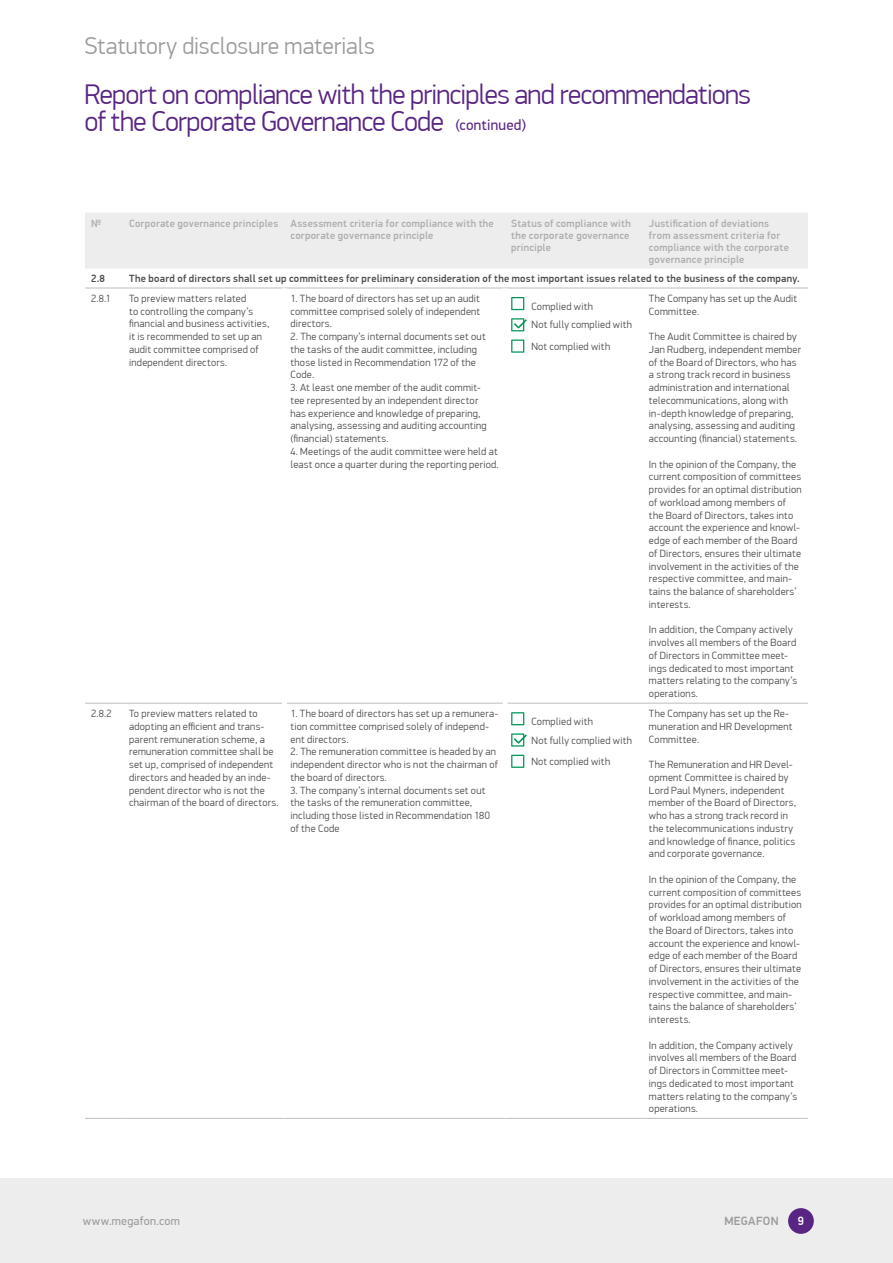
<style>
.page{position:relative;width:893px;height:1263px;background:#fff}
.page>*{position:absolute;margin:0;border:0;box-sizing:border-box;transform-origin:0 0}
.t1{font:300 28.5px/27px "PF Din Display Pro";letter-spacing:-.03em;color:#582583}
.t2{font:300 24px "PF Din Display Pro";color:#9b9b9a}
.t3{font:12px "PF Din Display Pro";letter-spacing:.025em;color:#9b9b9a}
.t4{font:500 12px "PF Din Display Pro";letter-spacing:.025em;color:#9b9b9a}
.t5{font:500 12px "PF Din Display Pro";color:#fff}
.Appendix_text{font:300 10.5px/12.8px "PF Din Display Pro";letter-spacing:.025em;color:#4a4a49}
.Appendix_Table_Heade{font:500 10.5px/12px "PF Din Display Pro";letter-spacing:.025em;color:#adadad}
.Appendix_text_bold{font:500 10.5px "PF Din Display Pro";letter-spacing:.025em;color:#4a4a49}
.Appendix_text_2pt_af{font:300 10.5px "PF Din Display Pro";letter-spacing:.02em;color:#4a4a49}
.s1{font-weight:400;font-size:15px}
</style>
<div class="page">
<div style="left:0;top:1178px;width:893px;height:85px;background:#ededed"></div>
<div style="left:788px;top:1208px;width:26px;height:26px;background:#582583;border-radius:50%"></div>
<div style="left:85px;top:213px;width:723px;height:55px;background:#ededed"></div>
<hr style="left:85px;top:288px;width:38px;height:1px;background:#bebebe">
<hr style="left:123px;top:288px;width:161px;height:1px;background:#bebebe">
<hr style="left:284px;top:288px;width:221px;height:1px;background:#bebebe">
<hr style="left:505px;top:288px;width:138px;height:1px;background:#bebebe">
<hr style="left:643px;top:288px;width:165px;height:1px;background:#bebebe">
<hr style="left:85px;top:703px;width:38px;height:1px;background:#bebebe">
<hr style="left:123px;top:703px;width:159px;height:1px;background:#bebebe">
<hr style="left:287px;top:703px;width:216px;height:1px;background:#bebebe">
<hr style="left:507px;top:703px;width:136px;height:1px;background:#bebebe">
<hr style="left:643px;top:703px;width:165px;height:1px;background:#bebebe">
<hr style="left:85px;top:1118px;width:38px;height:1px;background:#bebebe">
<hr style="left:123px;top:1118px;width:161px;height:1px;background:#bebebe">
<hr style="left:284px;top:1118px;width:221px;height:1px;background:#bebebe">
<hr style="left:505px;top:1118px;width:138px;height:1px;background:#bebebe">
<hr style="left:643px;top:1118px;width:165px;height:1px;background:#bebebe">
<div style="left:282px;top:288px;width:5px;height:415px;background:#fff"></div>
<hr style="left:503px;top:288px;width:4px;height:415px;background:#fff">
<svg style="left:511px;top:297px;width:13px;height:13px"></svg>
<svg style="left:511px;top:318px;width:16px;height:13px"></svg>
<svg style="left:511px;top:339px;width:13px;height:14px"></svg>
<svg style="left:511px;top:712px;width:13px;height:13px"></svg>
<svg style="left:511px;top:733px;width:16px;height:14px"></svg>
<svg style="left:511px;top:755px;width:13px;height:13px"></svg>
<h2 class="t2" style="left:85px;top:32px;width:292px">Statutory disclosure materials</h2>
<h1 class="t1" style="left:85px;top:81px;width:668px">Report on compliance with the principles and recommendations of the Corporate Governance Code <span class="s1">(continued)</span></h1>
<p class="Appendix_Table_Heade" style="left:91px;top:217px;width:11px">№</p>
<p class="Appendix_Table_Heade" style="left:129px;top:217px;width:151px">Corporate governance principles</p>
<p class="Appendix_Table_Heade" style="left:290px;top:217px;width:205px">Assessment criteria for compliance with the corporate governance principle</p>
<p class="Appendix_Table_Heade" style="left:511px;top:217px;width:121px">Status of compliance with the corporate governance principle</p>
<p class="Appendix_Table_Heade" style="left:649px;top:217px;width:141px">Justification of deviations from assessment criteria for compliance with the corporate governance principle</p>
<p class="Appendix_text_bold" style="left:91px;top:272px;width:15px">2.8</p>
<p class="Appendix_text_bold" style="left:129px;top:272px;width:672px">The board of directors shall set up committees for preliminary consideration of the most important issues related to the business of the company.</p>
<p class="Appendix_text" style="left:91px;top:292px;width:21px">2.8.1</p>
<p class="Appendix_text" style="left:129px;top:292px;width:142px">To preview matters related<br>to controlling the company’s financial and business activities, it is recommended to set up an audit committee comprised of independent directors.</p>
<p class="Appendix_text" style="left:290px;top:292px;width:191px;text-align:justify">1. The board of directors has set up an audit committee comprised solely of independent directors.</p>
<p class="Appendix_text" style="left:649px;top:292px;width:150px">The Company has set up the Audit<br>Committee.</p>
<p class="Appendix_text" style="left:649px;top:330px;width:154px">The Audit Committee is chaired by Jan Rudberg, independent member of the Board of Directors, who has a strong track record in business administration and international telecommunications, along with in-depth knowledge of preparing, analysing, assessing and auditing accounting (financial) statements.</p>
<p class="Appendix_text" style="left:649px;top:458px;width:154px">In the opinion of the Company, the current composition of committees provides for an optimal distribution of workload among members of the Board of Directors, takes into account the experience and knowl&shy;edge of each member of the Board of Directors, ensures their ultimate involvement in the activities of the respective committee, and main&shy;tains the balance of shareholders’ interests.</p>
<p class="Appendix_text" style="left:649px;top:624px;width:150px">In addition, the Company actively involves all members of the Board of Directors in Committee meet&shy;ings dedicated to most important matters relating to the company’s operations.</p>
<p class="Appendix_text_2pt_af" style="left:531px;top:301px;width:63px">Complied with</p>
<p class="Appendix_text_2pt_af" style="left:532px;top:319px;width:102px">Not fully complied with</p>
<p class="Appendix_text_2pt_af" style="left:531px;top:340px;width:80px">Not complied with</p>
<p class="Appendix_text" style="left:290px;top:330px;width:197px">2. The company’s internal documents set out the tasks of the audit committee, including those listed in Recommendation 172 of the Code.</p>
<p class="Appendix_text" style="left:290px;top:381px;width:198px">3. At least one member of the audit commit&shy;tee represented by an independent director has experience and knowledge of preparing, analysing, assessing and auditing accounting (financial) statements.</p>
<p class="Appendix_text" style="left:290px;top:445px;width:210px">4. Meetings of the audit committee were held at least once a quarter during the reporting period.</p>
<p class="Appendix_text" style="left:91px;top:707px;width:22px">2.8.2</p>
<p class="Appendix_text" style="left:129px;top:707px;width:151px">To preview matters related to adopting an efficient and trans&shy;parent remuneration scheme, a remuneration committee shall be set up, comprised of independent directors and headed by an inde&shy;pendent director who is not the chairman of the board of directors.</p>
<p class="Appendix_text" style="left:290px;top:707px;width:209px">1. The board of directors has set up a remunera&shy;tion committee comprised solely of independ&shy;ent directors.</p>
<p class="Appendix_text" style="left:290px;top:745px;width:209px">2. The remuneration committee is headed by an independent director who is not the chairman of the board of directors.</p>
<p class="Appendix_text" style="left:290px;top:784px;width:201px">3. The company’s internal documents set out the tasks of the remuneration committee, including those listed in Recommendation 180 of the Code</p>
<p class="Appendix_text_2pt_af" style="left:531px;top:716px;width:63px">Complied with</p>
<p class="Appendix_text_2pt_af" style="left:532px;top:734px;width:102px">Not fully complied with</p>
<p class="Appendix_text_2pt_af" style="left:531px;top:755px;width:80px">Not complied with</p>
<p class="Appendix_text" style="left:649px;top:707px;width:145px">The Company has set up the Re&shy;muneration and HR Development<br>Committee.</p>
<p class="Appendix_text" style="left:649px;top:758px;width:149px">The Remuneration and HR Devel&shy;opment Committee is chaired by<br>Lord Paul Myners, independent member of the Board of Directors, who has a strong track record in the telecommunications industry and knowledge of finance, politics and corporate governance.</p>
<p class="Appendix_text" style="left:649px;top:873px;width:154px">In the opinion of the Company, the current composition of committees provides for an optimal distribution of workload among members of the Board of Directors, takes into account the experience and knowl&shy;edge of each member of the Board of Directors, ensures their ultimate involvement in the activities of the respective committee, and main&shy;tains the balance of shareholders’ interests.</p>
<p class="Appendix_text" style="left:649px;top:1039px;width:150px">In addition, the Company actively involves all members of the Board of Directors in Committee meet&shy;ings dedicated to most important matters relating to the company’s operations.</p>
<p class="t3" style="left:83px;top:1214px;width:99px">www.megafon.com</p>
<p class="t4" style="left:724px;top:1214px;width:56px">MEGAFON</p>
<p class="t5" style="left:798px;top:1214px;width:8px">9</p>
</div>
